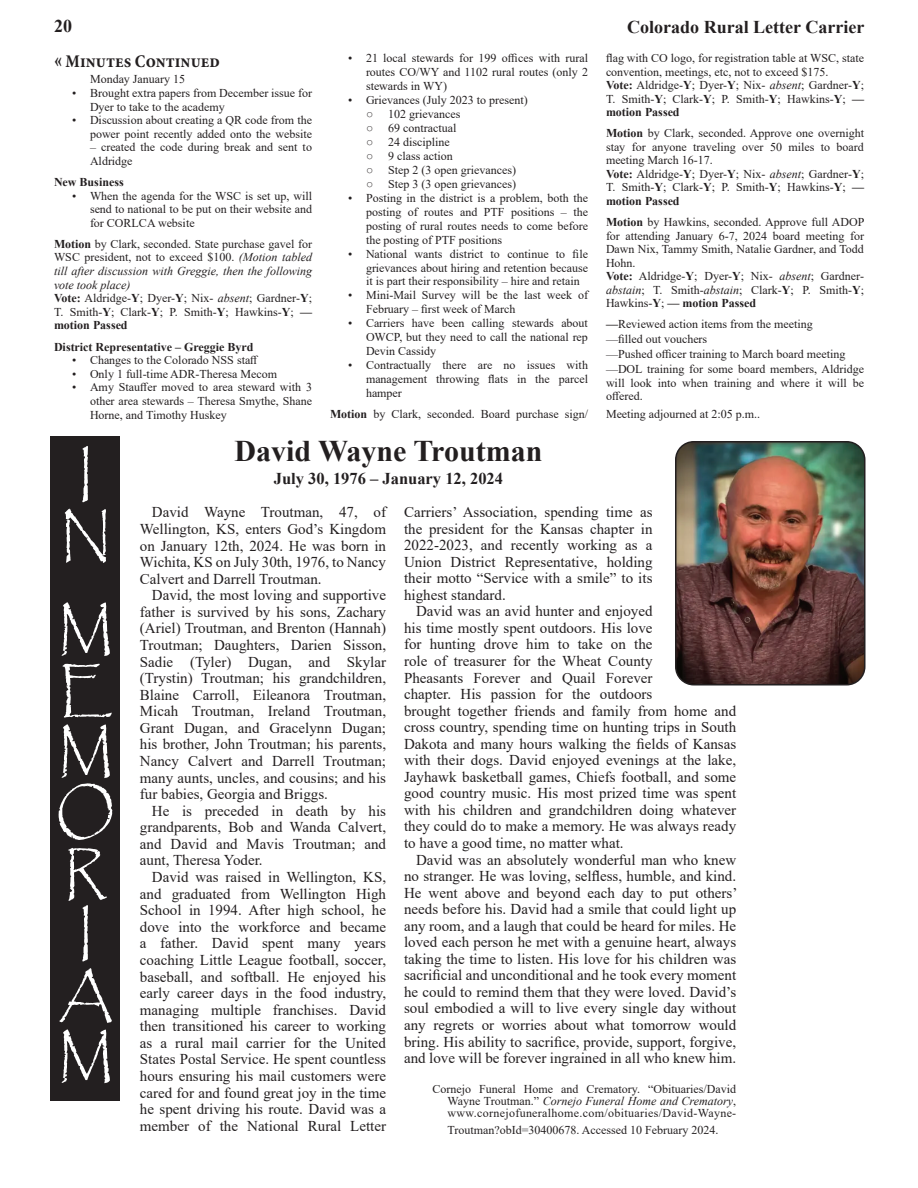
<style>
.page{position:relative;width:918px;height:1188px;background:#fff}
.page>*{position:absolute;margin:0;border:0;box-sizing:border-box;transform-origin:0 0}
.t1{font:57.75px/61.1px "Papyrus";color:#fff;text-align:center;scale:.93 1}
.t2{font:700 30px "Times New Roman";color:#231f20}
.t3{font:700 18px "Times New Roman";color:#231f20}
.t4{font:700 condensed 18px "Minion Pro";color:#231f20}
.t5{font:700 16.5px "Times New Roman";color:#231f20}
.t6{font:15px/16.5px "Times New Roman";color:#231f20;text-align:justify}
.t7{font:12px/13.5px "Times New Roman";color:#231f20}
.t8{font:700 12px "Times New Roman";color:#231f20}
.s1{font-size:22.8px}
.s2{font-weight:700}
.s3{font-style:italic}
</style>
<div class="page">
<div style="left:51px;top:437px;width:69px;height:664px;background:#231f20"></div>
<img style="left:676px;top:442px;width:187px;height:241px">
<div style="left:675px;top:441px;width:191px;height:245px;border:2px solid #231f20;border-radius:18px"></div>
<p class="t3" style="left:54px;top:13px;width:19px">20</p>
<p class="t3" style="left:627px;top:14px;width:239px">Colorado Rural Letter Carrier</p>
<p class="t4" style="left:54px;top:49px;width:167px"><span class="s1">«</span> Minutes Continued</p>
<p class="t7" style="left:90px;top:72px;width:97px">Monday January 15</p>
<p class="t7" style="left:90px;top:86px;width:224px;text-indent:-18px">• Brought extra papers from December issue for<br>Dyer to take to the academy</p>
<p class="t7" style="left:72px;top:113px;width:242px;text-align:right">• Discussion about creating a QR code from the power point recently added onto the website</p>
<p class="t7" style="left:90px;top:140px;width:224px">– created the code during break and sent to<br>Aldridge</p>
<p class="t8" style="left:54px;top:173px;width:71px">New Business</p>
<p class="t7" style="left:90px;top:188px;width:224px;text-align:justify;text-indent:-18px">• When the agenda for the WSC is set up, will send to national to be put on their website and for CORLCA website</p>
<p class="t7" style="left:54px;top:237px;width:260px"><span class="s2">Motion</span> by Clark, seconded. State purchase gavel for WSC president, not to exceed $100. <span class="s3">(Motion tabled till after discussion with Greggie, then the following vote took place)<br></span><span class="s2">Vote:</span> Aldridge-<span class="s2">Y</span>; Dyer-<span class="s2">Y</span>; Nix- <span class="s3">absent</span>; Gardner-<span class="s2">Y</span>; T. Smith-<span class="s2">Y</span>; Clark-<span class="s2">Y</span>; P. Smith-<span class="s2">Y</span>; Hawkins-<span class="s2">Y</span>; <span class="s2">— motion Passed</span></p>
<p class="t8" style="left:54px;top:338px;width:201px">District Representative – Greggie Byrd</p>
<p class="t7" style="left:72px;top:353px;width:188px">• Changes to the Colorado NSS staff</p>
<p class="t7" style="left:72px;top:367px;width:207px">• Only 1 full-time ADR-Theresa Mecom</p>
<p class="t7" style="left:90px;top:380px;width:224px;text-align:justify;text-indent:-18px">• Amy Stauffer moved to area steward with 3 other area stewards – Theresa Smythe, Shane Horne, and Timothy Huskey</p>
<p class="t7" style="left:366px;top:51px;width:224px;line-height:14px;text-align:justify;text-indent:-18px">• 21 local stewards for 199 offices with rural routes CO/WY and 1102 rural routes (only 2 stewards in WY)</p>
<p class="t7" style="left:348px;top:93px;width:181px">• Grievances (July 2023 to present)</p>
<p class="t7" style="left:366px;top:107px;width:96px">○ 102 grievances</p>
<p class="t7" style="left:366px;top:121px;width:92px">○ 69 contractual</p>
<p class="t7" style="left:366px;top:135px;width:85px">○ 24 discipline</p>
<p class="t7" style="left:366px;top:149px;width:88px">○ 9 class action</p>
<p class="t7" style="left:366px;top:163px;width:152px">○ Step 2 (3 open grievances)</p>
<p class="t7" style="left:366px;top:177px;width:152px">○ Step 3 (3 open grievances)</p>
<p class="t7" style="left:366px;top:190px;width:224px;line-height:14px;text-align:justify;text-indent:-18px">• Posting in the district is a problem, both the posting of routes and PTF positions – the posting of rural routes needs to come before the posting of PTF positions</p>
<p class="t7" style="left:366px;top:246px;width:224px;line-height:14px;text-align:justify;text-indent:-18px">• National wants district to continue to file grievances about hiring and retention because it is part their responsibility – hire and retain</p>
<p class="t7" style="left:366px;top:288px;width:224px;line-height:14px;text-indent:-18px">• Mini-Mail Survey will be the last week of<br>February – first week of March</p>
<p class="t7" style="left:366px;top:316px;width:224px;line-height:14px;text-align:justify;text-indent:-18px">• Carriers have been calling stewards about OWCP, but they need to call the national rep Devin Cassidy</p>
<p class="t7" style="left:366px;top:358px;width:224px;line-height:14px;text-align:justify;text-indent:-18px">• Contractually there are no issues with management throwing flats in the parcel hamper</p>
<p class="t7" style="left:330px;top:407px;width:260px"><span class="s2">Motion</span> by Clark, seconded. Board purchase sign/</p>
<p class="t7" style="left:606px;top:51px;width:260px">flag with CO logo, for registration table at WSC, state convention, meetings, etc, not to exceed $175.<br><span class="s2">Vote:</span> Aldridge-<span class="s2">Y</span>; Dyer-<span class="s2">Y</span>; Nix- <span class="s3">absent</span>; Gardner-<span class="s2">Y</span>; T. Smith-<span class="s2">Y</span>; Clark-<span class="s2">Y</span>; P. Smith-<span class="s2">Y</span>; Hawkins-<span class="s2">Y</span>; <span class="s2">— motion Passed</span></p>
<p class="t7" style="left:606px;top:126px;width:260px"><span class="s2">Motion</span> by Clark, seconded. Approve one overnight stay for anyone traveling over 50 miles to board meeting March 16-17.<br><span class="s2">Vote:</span> Aldridge-<span class="s2">Y</span>; Dyer-<span class="s2">Y</span>; Nix- <span class="s3">absent</span>; Gardner-<span class="s2">Y</span>; T. Smith-<span class="s2">Y</span>; Clark-<span class="s2">Y</span>; P. Smith-<span class="s2">Y</span>; Hawkins-<span class="s2">Y</span>; <span class="s2">— motion Passed</span></p>
<p class="t7" style="left:606px;top:215px;width:260px"><span class="s2">Motion</span> by Hawkins, seconded. Approve full ADOP for attending January 6-7, 2024 board meeting for Dawn Nix, Tammy Smith, Natalie Gardner, and Todd Hohn.<br><span class="s2">Vote:</span> Aldridge-<span class="s2">Y</span>; Dyer-<span class="s2">Y</span>; Nix- <span class="s3">absent</span>; Gardner&shy;<span class="s3">abstain</span>; T. Smith-<span class="s3">abstain</span>; Clark-<span class="s2">Y</span>; P. Smith-<span class="s2">Y</span>; Hawkins-<span class="s2">Y</span>; <span class="s2">— motion Passed</span></p>
<p class="t7" style="left:606px;top:316px;width:260px;line-height:15px"><span class="s2">—</span>Reviewed action items from the meeting<br>—filled out vouchers<br>—Pushed officer training to March board meeting —DOL training for some board members, Aldridge</p>
<p class="t7" style="left:606px;top:376px;width:260px">will look into when training and where it will be offered.</p>
<p class="t7" style="left:606px;top:407px;width:156px">Meeting adjourned at 2:05 p.m..</p>
<h1 class="t1" style="left:60px;top:443px;width:56px">I<br>N</h1>
<h1 class="t1" style="left:56px;top:597px;width:65px">M<br>E<br>M<br>O<br>R<br>I<br>A<br>M</h1>
<h2 class="t2" style="left:235px;top:430px;width:309px">David Wayne Troutman</h2>
<p class="t5" style="left:274px;top:466px;width:231px">July 30, 1976 – January 12, 2024</p>
<p class="t6" style="left:140px;top:504px;width:248px;text-indent:12px">David Wayne Troutman, 47, of Wellington, KS, enters God’s Kingdom on January 12th, 2024. He was born in Wichita, KS on July 30th, 1976, to Nancy Calvert and Darrell Troutman.</p>
<p class="t6" style="left:140px;top:587px;width:248px;text-indent:12px">David, the most loving and supportive father is survived by his sons, Zachary (Ariel) Troutman, and Brenton (Hannah)<br>Troutman; Daughters, Darien Sisson, Sadie (Tyler) Dugan, and Skylar (Trystin) Troutman; his grandchildren, Blaine Carroll, Eileanora Troutman, Micah Troutman, Ireland Troutman, Grant Dugan, and Gracelynn Dugan; his brother, John Troutman; his parents, Nancy Calvert and Darrell Troutman; many aunts, uncles, and cousins; and his fur babies, Georgia and Briggs.</p>
<p class="t6" style="left:140px;top:802px;width:248px;text-indent:12px">He is preceded in death by his grandparents, Bob and Wanda Calvert, and David and Mavis Troutman; and aunt, Theresa Yoder.</p>
<p class="t6" style="left:140px;top:868px;width:248px;text-indent:12px">David was raised in Wellington, KS, and graduated from Wellington High School in 1994. After high school, he dove into the workforce and became a father. David spent many years coaching Little League football, soccer, baseball, and softball. He enjoyed his early career days in the food industry, managing multiple franchises. David then transitioned his career to working as a rural mail carrier for the United States Postal Service. He spent countless hours ensuring his mail customers were cared for and found great joy in the time he spent driving his route. David was a member of the National Rural Letter</p>
<p class="t6" style="left:404px;top:503px;width:250px">Carriers’ Association, spending time as the president for the Kansas chapter in 2022-2023, and recently working as a Union District Representative, holding their motto “Service with a smile” to its highest standard.</p>
<p class="t6" style="left:404px;top:603px;width:334px;text-align:left;text-indent:12px">David was an avid hunter and enjoyed<br>his time mostly spent outdoors. His love<br>for hunting drove him to take on the<br>role of treasurer for the Wheat County<br>Pheasants Forever and Quail Forever<br>chapter. His passion for the outdoors<br>brought together friends and family from home and cross country, spending time on hunting trips in South Dakota and many hours walking the fields of Kansas with their dogs. David enjoyed evenings at the lake, Jayhawk basketball games, Chiefs football, and some good country music. His most prized time was spent with his children and grandchildren doing whatever they could do to make a memory. He was always ready to have a good time, no matter what.</p>
<p class="t6" style="left:404px;top:851px;width:335px;text-indent:12px">David was an absolutely wonderful man who knew no stranger. He was loving, selfless, humble, and kind.<br>He went above and beyond each day to put others’ needs before his. David had a smile that could light up any room, and a laugh that could be heard for miles. He loved each person he met with a genuine heart, always taking the time to listen. His love for his children was sacrificial and unconditional and he took every moment he could to remind them that they were loved. David’s soul embodied a will to live every single day without any regrets or worries about what tomorrow would bring. His ability to sacrifice, provide, support, forgive, and love will be forever ingrained in all who knew him.</p>
<p class="t7" style="left:448px;top:1083px;width:290px;line-height:12px;text-align:justify;text-indent:-15px">Cornejo Funeral Home and Crematory. “Obituaries/David Wayne Troutman.” <span class="s3">Cornejo Funeral Home and Crematory</span>, www.cornejofuneralhome.com/obituaries/David-Wayne-</p>
<p class="t7" style="left:448px;top:1123px;width:272px">Troutman?obId=30400678. Accessed 10 February 2024.</p>
</div>
